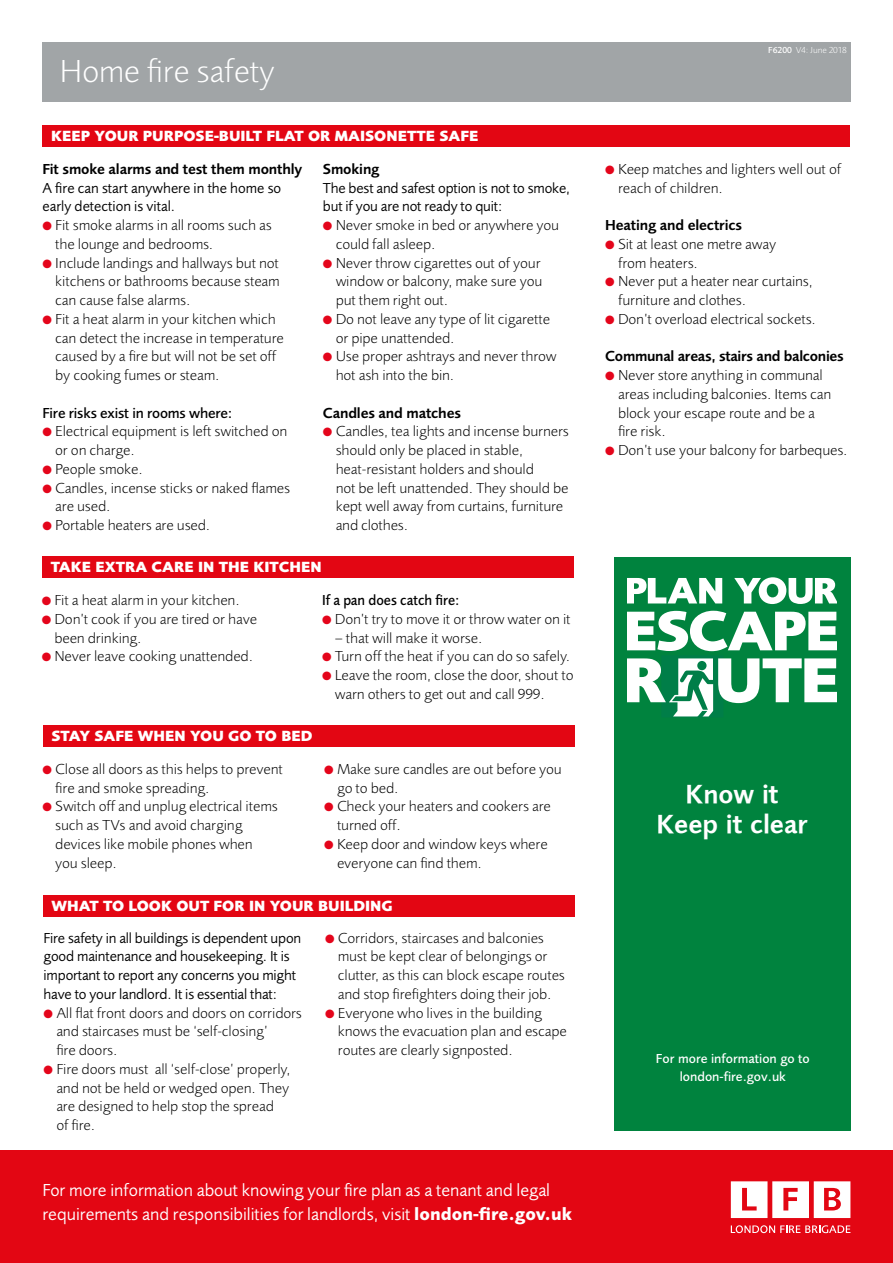
<style>
.page{position:relative;width:893px;height:1263px;background:#fff}
.page>*{position:absolute;margin:0;border:0;box-sizing:border-box;transform-origin:0 0}
.t1{font:300 33px "Foundry Sans";color:#fff}
.t2{font:27px/30px "Foundry Sans Demi";color:#fff;text-align:center}
.t3{font:18px/24px "Foundry Sans";color:#fff}
.t4{font:300 15px/18.8px "Foundry Sans";color:#000}
.t5{font:15px/18.8px "Foundry Sans";letter-spacing:-.01em;color:#000}
.t6{font:800 15px "Foundry Sans";color:#fff}
.t7{font:600 15px "Foundry Sans";letter-spacing:-.01em;color:#000}
.t8{font:500 15px "Foundry Sans";letter-spacing:-.01em;color:#000}
.t9{font:500 15px "Foundry Sans";letter-spacing:-.01em;color:#000;scale:.94 1}
.t10{font:500 13.5px/18px "Foundry Sans";color:#fff;text-align:center}
.t11{font:12px "Zapf Dingbats ITC";color:#e4051b}
.t12{font:300 9px "Foundry Sans";color:#fff}
.s1{color:#e4051b}
.s2{font-weight:700}
.s3{font-weight:500}
</style>
<div class="page">
<div style="left:43px;top:43px;width:808px;height:59px;background:#a1a5a7"></div>
<div style="left:42px;top:556px;width:532px;height:22px;background:#e30613"></div>
<div style="left:43px;top:725px;width:532px;height:22px;background:#e30613"></div>
<div style="left:43px;top:895px;width:531px;height:22px;background:#e30613"></div>
<div style="left:43px;top:125px;width:807px;height:22px;background:#e30613"></div>
<div style="left:0;top:1150px;width:893px;height:113px;background:#e30613"></div>
<svg style="left:731px;top:1181px;width:119px;height:37px"></svg>
<svg style="left:731px;top:1225px;width:119px;height:8px"></svg>
<div style="left:614px;top:557px;width:237px;height:573px;background:#00833e"></div>
<svg style="left:627px;top:578px;width:95px;height:25px"></svg>
<svg style="left:734px;top:577px;width:103px;height:27px"></svg>
<svg style="left:627px;top:611px;width:210px;height:106px"></svg>
<h1 class="t1" style="left:60px;top:58px;width:216px">Home fire safety</h1>
<p class="t6" style="left:51px;top:131px;width:429px">KEEP YOUR PURPOSE-BUILT FLAT OR MAISONETTE SAFE</p>
<p class="t7" style="left:43px;top:163px;width:261px">Fit smoke alarms and test them monthly</p>
<p class="t5" style="left:43px;top:180px;width:240px">A fire can start anywhere in the home so early detection is vital.</p>
<p class="t4" style="left:55px;top:217px;width:218px;text-indent:-13px"><span class="s1">●</span> Fit smoke alarms in all rooms such as the lounge and bedrooms.</p>
<p class="t4" style="left:55px;top:255px;width:226px;text-align:justify;text-indent:-13px"><span class="s1">●</span> Include landings and hallways but not kitchens or bathrooms because steam can cause false alarms.</p>
<p class="t4" style="left:55px;top:311px;width:230px;text-indent:-13px"><span class="s1">●</span> Fit a heat alarm in your kitchen which can detect the increase in temperature caused by a fire but will not be set off by cooking fumes or steam.</p>
<p class="t8" style="left:43px;top:407px;width:192px">Fire risks exist in rooms where:</p>
<p class="t4" style="left:55px;top:423px;width:233px;text-indent:-13px"><span class="s1">●</span> Electrical equipment is left switched on or on charge.</p>
<p class="t4" style="left:43px;top:461px;width:102px"><span class="s1">●</span> People smoke.</p>
<p class="t4" style="left:55px;top:480px;width:236px;text-indent:-13px"><span class="s1">●</span> Candles, incense sticks or naked flames are used.</p>
<p class="t4" style="left:43px;top:517px;width:169px"><span class="s1">●</span> Portable heaters are used.</p>
<p class="t7" style="left:323px;top:163px;width:58px">Smoking</p>
<p class="t5" style="left:323px;top:180px;width:249px">The best and safest option is not to smoke, but if you are not ready to quit:</p>
<p class="t4" style="left:336px;top:217px;width:225px;text-indent:-13px"><span class="s1">●</span> Never smoke in bed or anywhere you could fall asleep.</p>
<p class="t4" style="left:336px;top:255px;width:208px;text-align:justify;text-indent:-13px"><span class="s1">●</span> Never throw cigarettes out of your window or balcony, make sure you put them right out.</p>
<p class="t4" style="left:336px;top:311px;width:216px;text-indent:-13px"><span class="s1">●</span> Do not leave any type of lit cigarette or pipe unattended.</p>
<p class="t4" style="left:336px;top:348px;width:222px;text-indent:-13px"><span class="s1">●</span> Use proper ashtrays and never throw hot ash into the bin.</p>
<p class="t7" style="left:323px;top:407px;width:140px">Candles and matches</p>
<p class="t4" style="left:336px;top:423px;width:235px;text-indent:-13px"><span class="s1">●</span> Candles, tea lights and incense burners should only be placed in stable, heat-resistant holders and should<br>not be left unattended. They should be kept well away from curtains, furniture and clothes.</p>
<p class="t6" style="left:51px;top:562px;width:272px">TAKE EXTRA CARE IN THE KITCHEN</p>
<p class="t4" style="left:42px;top:592px;width:199px"><span class="s1">●</span> Fit a heat alarm in your kitchen.</p>
<p class="t4" style="left:54px;top:611px;width:204px;text-indent:-13px"><span class="s1">●</span> Don’t cook if you are tired or have been drinking.</p>
<p class="t4" style="left:42px;top:648px;width:213px"><span class="s1">●</span> Never leave cooking unattended.</p>
<p class="t9" style="left:322px;top:594px;width:148px">If a pan does catch fire:</p>
<p class="t4" style="left:322px;top:611px;width:250px"><span class="s1">●</span> Don’t try to move it or throw water on it</p>
<p class="t4" style="left:335px;top:630px;width:149px">– that will make it worse.</p>
<p class="t4" style="left:322px;top:648px;width:249px"><span class="s1">●</span> Turn off the heat if you can do so safely.</p>
<p class="t4" style="left:335px;top:667px;width:240px;text-indent:-13px"><span class="s1">●</span> Leave the room, close the door, shout to warn others to get out and call 999.</p>
<p class="t6" style="left:52px;top:731px;width:263px">STAY SAFE WHEN YOU GO TO BED</p>
<p class="t4" style="left:55px;top:761px;width:229px;text-indent:-13px"><span class="s1">●</span> Close all doors as this helps to prevent fire and smoke spreading.</p>
<p class="t4" style="left:55px;top:798px;width:224px;text-indent:-13px"><span class="s1">●</span> Switch off and unplug electrical items such as TVs and avoid charging devices like mobile phones when you sleep.</p>
<p class="t4" style="left:337px;top:761px;width:226px;text-indent:-13px"><span class="s1">●</span> Make sure candles are out before you go to bed.</p>
<p class="t4" style="left:337px;top:798px;width:215px;text-indent:-13px"><span class="s1">●</span> Check your heaters and cookers are turned off.</p>
<p class="t4" style="left:337px;top:836px;width:212px;text-indent:-13px"><span class="s1">●</span> Keep door and window keys where everyone can find them.</p>
<p class="t11" style="left:334px;top:764px;width:5px">●</p>
<p class="t6" style="left:51px;top:901px;width:343px">WHAT TO LOOK OUT FOR IN YOUR BUILDING</p>
<p class="t4" style="left:338px;top:930px;width:228px;text-indent:-13px"><span class="s1">●</span> Corridors, staircases and balconies must be kept clear of belongings or clutter, as this can block escape routes and stop firefighters doing their job.</p>
<p class="t4" style="left:338px;top:1005px;width:230px;text-indent:-13px"><span class="s1">●</span> Everyone who lives in the building knows the evacuation plan and escape routes are clearly signposted.</p>
<p class="t5" style="left:44px;top:930px;width:259px">Fire safety in all buildings is dependent upon good maintenance and housekeeping. It is important to report any concerns you might have to your landlord. It is essential that:</p>
<p class="t11" style="left:53px;top:1008px;width:5px">●</p>
<p class="t4" style="left:56px;top:1005px;width:247px;text-indent:-13px"><span class="s1">●</span> All flat front doors and doors on corridors and staircases must be ‘self-closing’<br>fire doors.</p>
<p class="t4" style="left:56px;top:1061px;width:236px;text-indent:-13px"><span class="s1">●</span> Fire doors must all ‘self-close’ properly, and not be held or wedged open. They are designed to help stop the spread<br>of fire.</p>
<p class="t3" style="left:43px;top:1180px;width:531px">For more information about knowing your fire plan as a tenant and legal requirements and responsibilities for landlords, visit <span class="s2">london-fire.gov.uk</span></p>
<p class="t12" style="left:768px;top:47px;width:80px"><span class="s3">F6200</span> V4: June 2018</p>
<p class="t4" style="left:618px;top:161px;width:224px;text-indent:-13px"><span class="s1">●</span> Keep matches and lighters well out of reach of children.</p>
<p class="t7" style="left:605px;top:219px;width:138px">Heating and electrics</p>
<p class="t11" style="left:615px;top:239px;width:5px">●</p>
<p class="t4" style="left:618px;top:236px;width:160px;text-indent:-13px"><span class="s1">●</span> Sit at least one metre away from heaters.</p>
<p class="t4" style="left:618px;top:273px;width:196px;text-indent:-13px"><span class="s1">●</span> Never put a heater near curtains, furniture and clothes.</p>
<p class="t4" style="left:605px;top:311px;width:212px"><span class="s1">●</span> Don’t overload electrical sockets.</p>
<p class="t7" style="left:605px;top:350px;width:240px">Communal areas, stairs and balconies</p>
<p class="t4" style="left:618px;top:367px;width:215px;text-indent:-13px"><span class="s1">●</span> Never store anything in communal areas including balconies. Items can block your escape route and be a fire risk.</p>
<p class="t4" style="left:605px;top:442px;width:244px"><span class="s1">●</span> Don’t use your balcony for barbeques.</p>
<h2 class="t2" style="left:656px;top:782px;width:153px">Know it<br>Keep it clear</h2>
<p class="t10" style="left:656px;top:1051px;width:155px">For more information go to london-fire.gov.uk</p>
</div>
